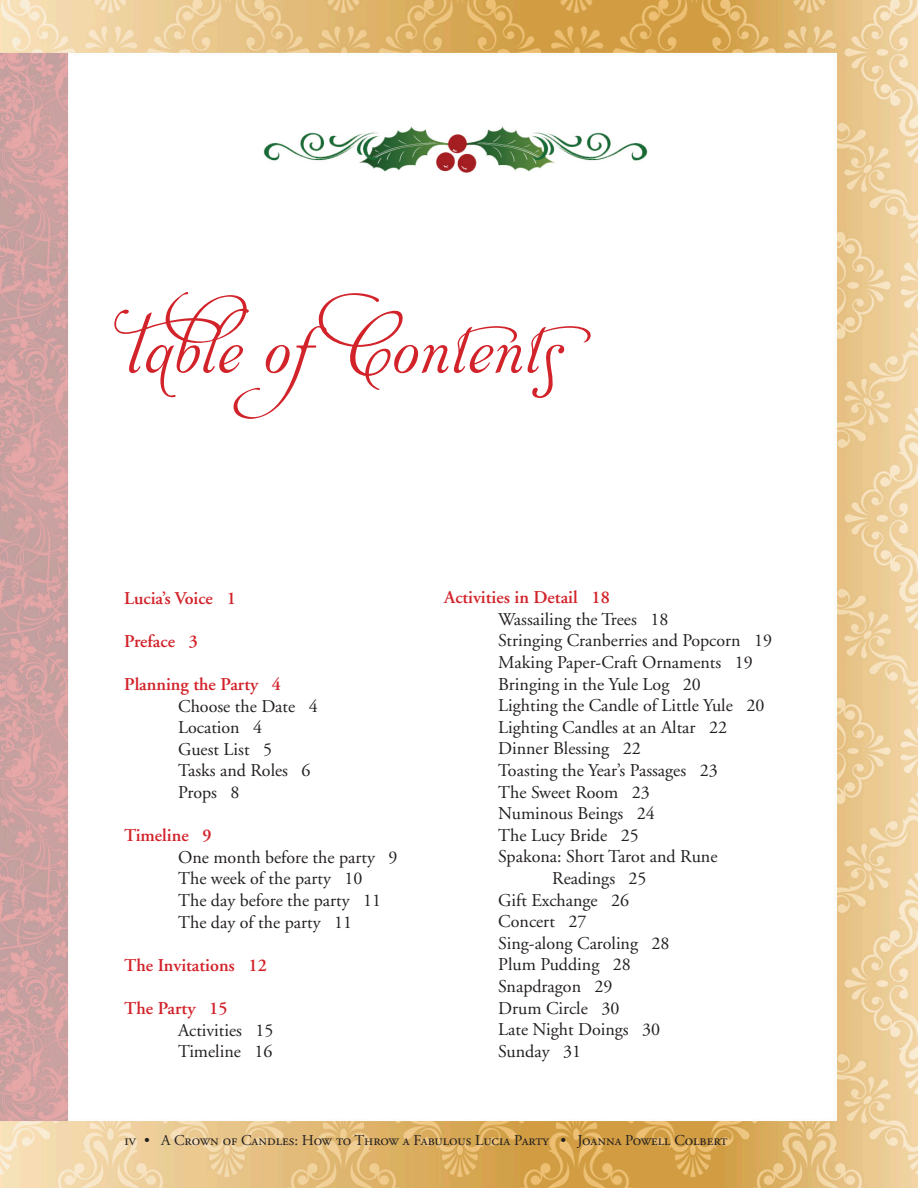
<style>
.page{position:relative;width:918px;height:1188px;background:#fff}
.page>*{position:absolute;margin:0;border:0;box-sizing:border-box;transform-origin:0 0}
.t1{font:54px "Aphrodite Contextual";color:#d2232a}
.t2{font:18px/21.6px "Adobe Garamond";color:#231f20}
.t3{font:600 18px "Adobe Garamond";color:#d2232a}
.t4{font:15px "Adobe Garamond Regular SC";color:#231f20}
</style>
<div class="page">
<img style="left:0;top:0;width:918px;height:1188px">
<img style="left:260px;top:124px;width:391px;height:53px">
<h1 class="t1" style="left:124px;top:322px;width:468px">Ta ble ofCo n te n ts</h1>
<p class="t3" style="left:124px;top:588px;width:113px">Lucia’s Voice 1</p>
<p class="t3" style="left:124px;top:631px;width:75px">Preface 3</p>
<p class="t3" style="left:124px;top:674px;width:158px">Planning the Party 4</p>
<p class="t2" style="left:178px;top:696px;width:141px">Choose the Date 4<br>Location 4<br>Guest List 5<br>Tasks and Roles 6<br>Props 8</p>
<p class="t3" style="left:124px;top:826px;width:89px">Timeline 9</p>
<p class="t2" style="left:178px;top:847px;width:221px">One month before the party 9<br>The week of the party 10<br>The day before the party 11<br>The day of the party 11</p>
<p class="t3" style="left:124px;top:955px;width:144px">The Invitations 12</p>
<p class="t3" style="left:124px;top:998px;width:105px">The Party 15</p>
<p class="t2" style="left:178px;top:1020px;width:97px">Activities 15<br>Timeline 16</p>
<p class="t3" style="left:444px;top:588px;width:167px">Activities in Detail 18</p>
<p class="t2" style="left:498px;top:609px;width:172px">Wassailing the Trees 18</p>
<p class="t2" style="left:498px;top:630px;width:275px">Stringing Cranberries and Popcorn 19</p>
<p class="t2" style="left:498px;top:652px;width:256px">Making Paper-Craft Ornaments 19</p>
<p class="t2" style="left:498px;top:674px;width:204px">Bringing in the Yule Log 20</p>
<p class="t2" style="left:498px;top:695px;width:268px">Lighting the Candle of Little Yule 20</p>
<p class="t2" style="left:498px;top:717px;width:230px">Lighting Candles at an Altar 22</p>
<p class="t2" style="left:498px;top:738px;width:144px">Dinner Blessing 22</p>
<p class="t2" style="left:498px;top:760px;width:221px">Toasting the Year’s Passages 23</p>
<p class="t2" style="left:498px;top:782px;width:153px">The Sweet Room 23</p>
<p class="t2" style="left:498px;top:803px;width:158px">Numinous Beings 24</p>
<p class="t2" style="left:498px;top:825px;width:142px">The Lucy Bride 25</p>
<p class="t2" style="left:498px;top:846px;width:221px">Spakona: Short Tarot and Rune</p>
<p class="t2" style="left:552px;top:868px;width:96px">Readings 25</p>
<p class="t2" style="left:498px;top:890px;width:132px">Gift Exchange 26</p>
<p class="t2" style="left:498px;top:911px;width:90px">Concert 27</p>
<p class="t2" style="left:498px;top:933px;width:173px">Sing-along Caroling 28</p>
<p class="t2" style="left:498px;top:954px;width:134px">Plum Pudding 28</p>
<p class="t2" style="left:498px;top:976px;width:116px">Snapdragon 29</p>
<p class="t2" style="left:498px;top:998px;width:123px">Drum Circle 30</p>
<p class="t2" style="left:498px;top:1019px;width:163px">Late Night Doings 30</p>
<p class="t2" style="left:498px;top:1041px;width:84px">Sunday 31</p>
<p class="t4" style="left:124px;top:1132px;width:604px">iv • A Crown of Candles: How to Throw a Fabulous Lucia Party • Joanna Powell Colbert</p>
</div>
